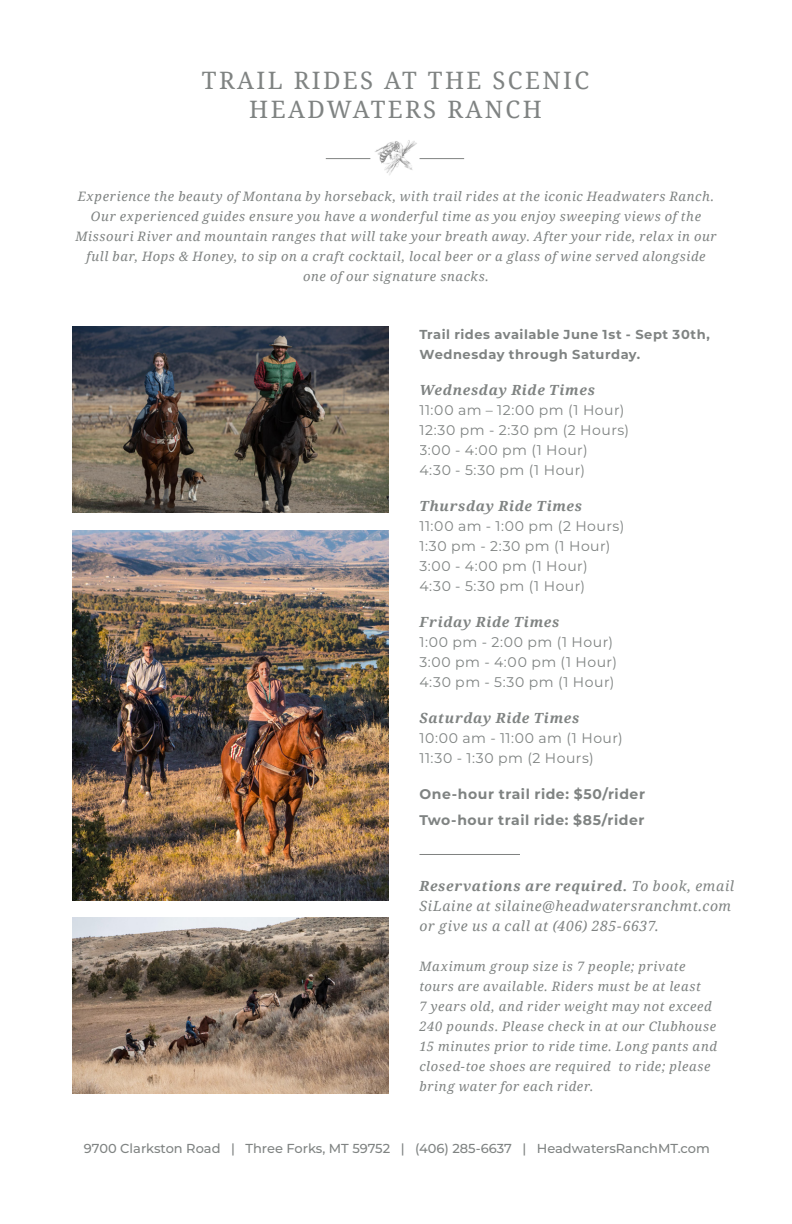
<style>
.page{position:relative;width:792px;height:1224px;background:#fff}
.page>*{position:absolute;margin:0;border:0;box-sizing:border-box;transform-origin:0 0}
.t1{font:24px "Noto Serif";letter-spacing:.1em;color:#7f8382}
.t2{font:14px "Montserrat";letter-spacing:.04em;color:#7f8382}
.t3{font:italic 14px/20px "Noto Serif";letter-spacing:.045em;color:#7f8382}
.t4{font:italic 700 14px "Noto Serif";letter-spacing:.05em;color:#7f8382}
.t5{font:700 14px "Montserrat";letter-spacing:.035em;color:#7f8382}
.t6{font:italic 13px/20px "Noto Serif";letter-spacing:.05em;color:#7f8382;text-align:center}
.t7{font:500 13px "Montserrat";color:#7f8382}
.t8{font:700 13px/20px "Montserrat";letter-spacing:.04em;color:#7f8382}
.s1{font-weight:700}
</style>
<div class="page">
<img style="left:73px;top:327px;width:315px;height:186px">
<img style="left:73px;top:918px;width:315px;height:175px">
<hr style="left:326px;top:158px;width:44px;height:1px;background:#808281">
<hr style="left:420px;top:158px;width:44px;height:1px;background:#808281">
<img style="left:375px;top:140px;width:42px;height:35px">
<hr style="left:419px;top:854px;width:101px;height:1px;background:#808281">
<img style="left:73px;top:530px;width:315px;height:370px">
<p class="t1" style="left:202px;top:64px;width:389px">TRAIL RIDES AT THE SCENIC</p>
<p class="t1" style="left:249px;top:93px;width:294px">HEADWATERS RANCH</p>
<p class="t6" style="left:75px;top:186px;width:643px">Experience the beauty of Montana by horseback, with trail rides at the iconic Headwaters Ranch.<br>Our experienced guides ensure you have a wonderful time as you enjoy sweeping views of the Missouri River and mountain ranges that will take your breath away. After your ride, relax in our full bar, Hops &amp; Honey, to sip on a craft cocktail, local beer or a glass of wine served alongside one of our signature snacks.</p>
<p class="t8" style="left:419px;top:324px;width:292px">Trail rides available June 1st - Sept 30th,<br>Wednesday through Saturday.</p>
<p class="t4" style="left:419px;top:380px;width:177px">Wednesday Ride Times</p>
<p class="t2" style="left:419px;top:400px;width:207px">11:00 am – 12:00 pm (1 Hour)</p>
<p class="t2" style="left:419px;top:420px;width:211px">12:30 pm - 2:30 pm (2 Hours)</p>
<p class="t2" style="left:419px;top:440px;width:170px">3:00 - 4:00 pm (1 Hour)</p>
<p class="t2" style="left:419px;top:460px;width:167px">4:30 - 5:30 pm (1 Hour)</p>
<p class="t4" style="left:419px;top:496px;width:164px">Thursday Ride Times</p>
<p class="t2" style="left:419px;top:516px;width:206px">11:00 am - 1:00 pm (2 Hours)</p>
<p class="t2" style="left:419px;top:536px;width:193px">1:30 pm - 2:30 pm (1 Hour)</p>
<p class="t2" style="left:419px;top:556px;width:170px">3:00 - 4:00 pm (1 Hour)</p>
<p class="t2" style="left:419px;top:576px;width:167px">4:30 - 5:30 pm (1 Hour)</p>
<p class="t4" style="left:419px;top:612px;width:141px">Friday Ride Times</p>
<p class="t2" style="left:419px;top:632px;width:195px">1:00 pm - 2:00 pm (1 Hour)</p>
<p class="t2" style="left:419px;top:652px;width:199px">3:00 pm - 4:00 pm (1 Hour)</p>
<p class="t2" style="left:419px;top:672px;width:197px">4:30 pm - 5:30 pm (1 Hour)</p>
<p class="t4" style="left:419px;top:708px;width:161px">Saturday Ride Times</p>
<p class="t2" style="left:419px;top:728px;width:205px">10:00 am - 11:00 am (1 Hour)</p>
<p class="t2" style="left:419px;top:748px;width:176px">11:30 - 1:30 pm (2 Hours)</p>
<p class="t5" style="left:419px;top:784px;width:227px">One-hour trail ride: $50/rider</p>
<p class="t5" style="left:419px;top:810px;width:226px">Two-hour trail ride: $85/rider</p>
<p class="t3" style="left:419px;top:875px;width:316px"><span class="s1">Reservations are required.</span> To book, email<br>SiLaine at silaine@headwatersranchmt.com or give us a call at (406) 285-6637.</p>
<p class="t6" style="left:419px;top:956px;width:299px;text-align:left">Maximum group size is 7 people; private tours are available. Riders must be at least<br>7 years old, and rider weight may not exceed 240 pounds. Please check in at our Clubhouse 15 minutes prior to ride time. Long pants and closed-toe shoes are required to ride; please bring water for each rider.</p>
<p class="t7" style="left:84px;top:1139px;width:627px">9700 Clarkston Road | Three Forks, MT 59752 | (406) 285-6637 | HeadwatersRanchMT.com</p>
</div>
